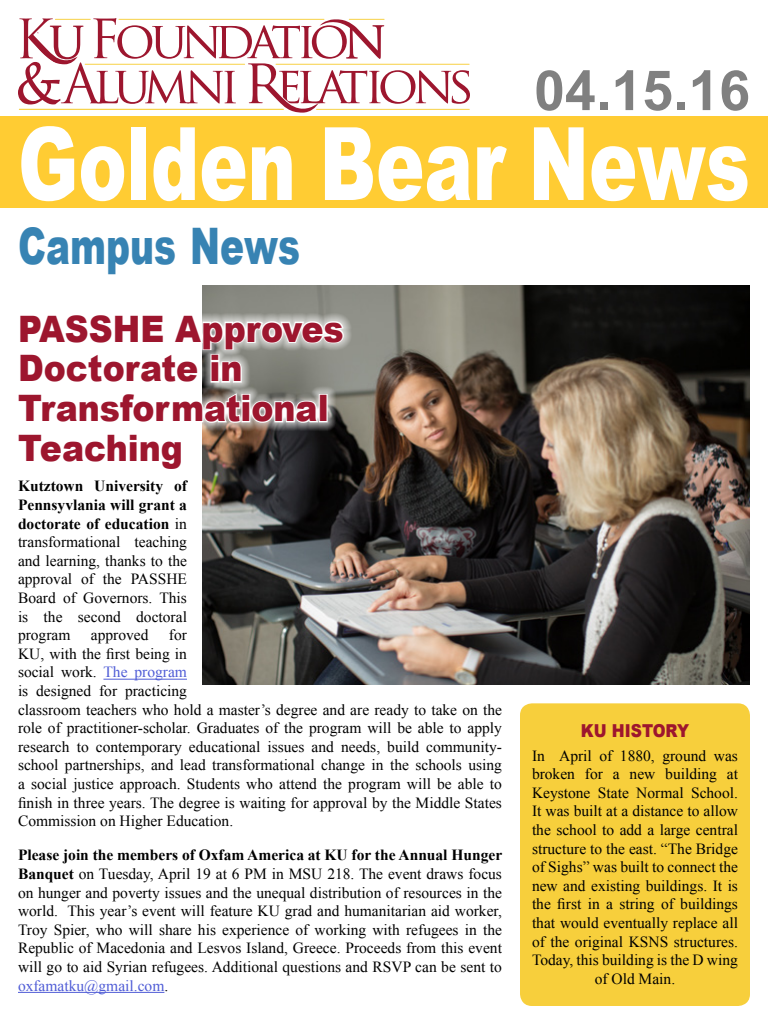
<style>
.page{position:relative;width:768px;height:1024px;background:#fff}
.page>*{position:absolute;margin:0;border:0;box-sizing:border-box;transform-origin:0 0}
.t1{font:900 101.5px "Arial";color:#fff;scale:.71 1}
.t2{font:700 55.5px "Arial";color:#808080}
.t3{font:900 50.4px "Arial";color:#3783b3;scale:.71 1}
.t4{font:900 36.4px/39.8px "Arial";color:#9d162e;scale:.91 1}
.t5{font:900 17.8px "Arial";color:#9d162e;scale:.87 1}
.t6{font:15.5px/18.6px "Times New Roman";color:#000;text-align:justify}
.s1{font-weight:700}
.s2{color:#4f5cd6}
</style>
<div class="page">
<div style="left:0;top:116px;width:768px;height:92px;background:#fc3"></div>
<svg style="left:18px;top:18px;width:452px;height:95px"></svg>
<div style="left:520px;top:703px;width:230px;height:303px;background:#f7cf3c;border-radius:12px"></div>
<img style="left:202px;top:286px;width:548px;height:399px">
<svg style="left:202px;top:306px;width:150px;height:171px;background:#544d47"></svg>
<svg style="left:202px;top:313px;width:143px;height:72px"></svg>
<svg style="left:202px;top:391px;width:118px;height:33px"></svg>
<div style="left:319px;top:394px;width:9px;height:28px;border:2px solid #fff"></div>
<hr style="left:103px;top:679px;width:84px;height:1px;background:#4f5cd6">
<hr style="left:18px;top:992px;width:146px;height:1px;background:#4f5cd6">
<h2 class="t2" style="left:534px;top:54px;width:217px">04.15.16</h2>
<h1 class="t1" style="left:18px;top:90px;width:1033px">Golden Bear News</h1>
<h3 class="t3" style="left:18px;top:210px;width:399px">Campus News</h3>
<h3 class="t4" style="left:18px;top:308px;width:359px">PASSHE Approves<br>Doctorate in<br>Transformational<br>Teaching</h3>
<p class="t6" style="left:18px;top:477px;width:171px"><span class="s1">Kutztown University of Pennsyvlania will grant a doctorate of education</span> in transformational teaching and learning, thanks to the approval of the PASSHE Board of Governors. This is the second doctoral program</p>
<p class="t6" style="left:91px;top:626px;width:59px">approved</p>
<p class="t6" style="left:18px;top:626px;width:486px;text-align:left;text-indent:151px">for<br>KU, with the first being in<br>social work. <span class="s2">The program<br></span>is designed for practicing<br>classroom teachers who hold a master’s degree and are ready to take on the role of practitioner-scholar. Graduates of the program will be able to apply research to contemporary educational issues and needs, build community&shy;school partnerships, and lead transformational change in the schools using a social justice approach. Students who attend the program will be able to finish in three years. The degree is waiting for approval by the Middle States Commission on Higher Education.</p>
<p class="t6" style="left:18px;top:846px;width:486px"><span class="s1">Please join the members of Oxfam America at KU for the Annual Hunger Banquet</span> on Tuesday, April 19 at 6 PM in MSU 218. The event draws focus on hunger and poverty issues and the unequal distribution of resources in the world. This year’s event will feature KU grad and humanitarian aid worker, Troy Spier, who will share his experience of working with refugees in the Republic of Macedonia and Lesvos Island, Greece. Proceeds from this event will go to aid Syrian refugees. Additional questions and RSVP can be sent to <span class="s2">oxfamatku@gmail.com</span>.</p>
<p class="t5" style="left:581px;top:717px;width:126px">KU HISTORY</p>
<p class="t6" style="left:532px;top:746px;width:208px;text-align:center">In April of 1880, ground was broken for a new building at<br>Keystone State Normal School.<br>It was built at a distance to allow the school to add a large central structure to the east. “The Bridge of Sighs” was built to connect the new and existing buildings. It is the first in a string of buildings that would eventually replace all of the original KSNS structures.<br>Today, this building is the D wing of Old Main.</p>
</div>
